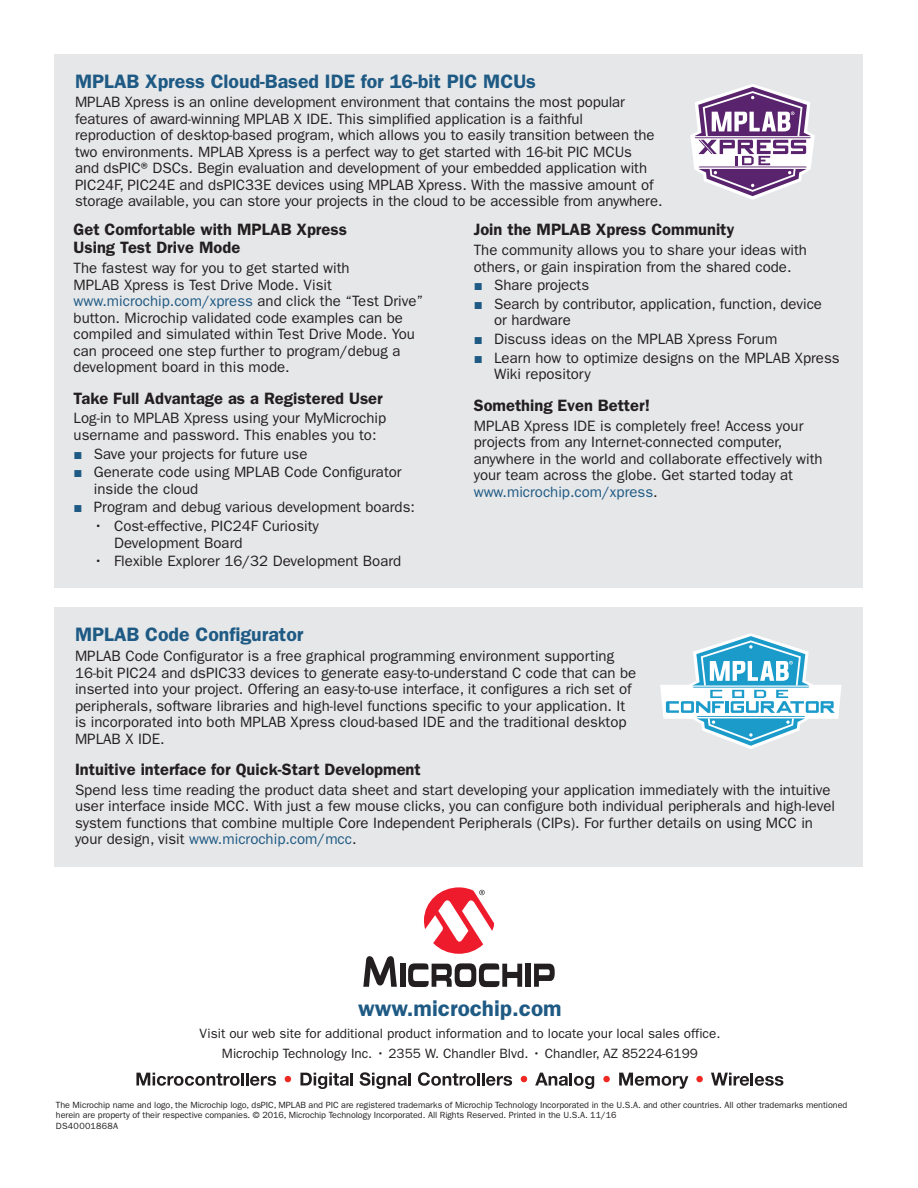
<style>
.page{position:relative;width:918px;height:1188px;background:#fff}
.page>*{position:absolute;margin:0;border:0;box-sizing:border-box;transform-origin:0 0}
.t1{font:600 22.5px "ITC Franklin Gothic Std";color:#1e5a84}
.t2{font:600 19.5px "ITC Franklin Gothic Std";color:#1e5a84}
.t3{font:600 16.5px/18px "ITC Franklin Gothic Std";color:#231f20}
.t4{font:15px/16.5px "ITC Franklin Gothic Std";color:#231f20}
.t5{font:13.5px/20.7px "ITC Franklin Gothic Std";color:#231f20;text-align:center}
.t6{font:9px/10.5px "ITC Franklin Gothic Std";letter-spacing:-.005em;color:#231f20}
.s1{color:#1e5a84}
.s2{font-family:"Arial";color:#1e5a84}
</style>
<div class="page">
<svg style="left:136px;top:1073px;width:140px;height:13px"></svg>
<svg style="left:285px;top:1076px;width:6px;height:6px"></svg>
<svg style="left:300px;top:1073px;width:53px;height:16px"></svg>
<svg style="left:360px;top:1072px;width:51px;height:17px"></svg>
<svg style="left:418px;top:1072px;width:94px;height:14px"></svg>
<svg style="left:521px;top:1076px;width:6px;height:6px"></svg>
<svg style="left:535px;top:1073px;width:59px;height:16px"></svg>
<svg style="left:603px;top:1076px;width:7px;height:6px"></svg>
<svg style="left:619px;top:1073px;width:69px;height:16px"></svg>
<svg style="left:696px;top:1076px;width:7px;height:6px"></svg>
<svg style="left:711px;top:1073px;width:72px;height:13px"></svg>
<svg style="left:363px;top:956px;width:34px;height:31px"></svg>
<div style="left:400px;top:964px;width:5px;height:23px;background:#231f20"></div>
<div style="left:526px;top:964px;width:5px;height:23px;background:#231f20"></div>
<svg style="left:534px;top:964px;width:21px;height:23px"></svg>
<svg style="left:408px;top:963px;width:114px;height:24px"></svg>
<svg style="left:424px;top:887px;width:70px;height:67px"></svg>
<div style="left:55px;top:54px;width:808px;height:534px;background:#e6e7e9"></div>
<svg style="left:690px;top:84px;width:125px;height:116px"></svg>
<div style="left:55px;top:608px;width:808px;height:259px;background:#e6e7e9"></div>
<svg style="left:660px;top:633px;width:182px;height:116px"></svg>
<h2 class="t2" style="left:75px;top:69px;width:462px">MPLAB Xpress Cloud-Based IDE for 16-bit PIC MCUs</h2>
<p class="t4" style="left:75px;top:94px;width:589px">MPLAB Xpress is an online development environment that contains the most popular features of award-winning MPLAB X IDE. This simplified application is a faithful reproduction of desktop-based program, which allows you to easily transition between the two environments. MPLAB Xpress is a perfect way to get started with 16-bit PIC MCUs<br>and dsPIC® DSCs. Begin evaluation and development of your embedded application with PIC24F, PIC24E and dsPIC33E devices using MPLAB Xpress. With the massive amount of storage available, you can store your projects in the cloud to be accessible from anywhere.</p>
<p class="t3" style="left:74px;top:221px;width:275px">Get Comfortable with MPLAB Xpress<br>Using Test Drive Mode</p>
<p class="t4" style="left:74px;top:260px;width:351px">The fastest way for you to get started with<br>MPLAB Xpress is Test Drive Mode. Visit <span class="s1">www.microchip.com/xpress</span> and click the “Test Drive” button. Microchip validated code examples can be compiled and simulated within Test Drive Mode. You can proceed one step further to program/debug a development board in this mode.</p>
<p class="t3" style="left:74px;top:389px;width:311px">Take Full Advantage as a Registered User</p>
<p class="t4" style="left:74px;top:410px;width:314px">Log-in to MPLAB Xpress using your MyMicrochip username and password. This enables you to:</p>
<p class="t4" style="left:74px;top:445px;width:235px"><span class="s2">■</span><span class="s1">■</span> Save your projects for future use</p>
<p class="t4" style="left:94px;top:464px;width:309px;text-indent:-20px"><span class="s2">■</span><span class="s1">■</span> Generate code using MPLAB Code Configurator inside the cloud</p>
<p class="t4" style="left:74px;top:499px;width:343px"><span class="s2">■</span><span class="s1">■</span> Program and debug various development boards:</p>
<p class="t4" style="left:114px;top:518px;width:206px;text-indent:-20px">• Cost-effective, PIC24F Curiosity<br>Development Board</p>
<p class="t4" style="left:94px;top:553px;width:309px">• Flexible Explorer 16/32 Development Board</p>
<p class="t3" style="left:474px;top:221px;width:262px">Join the MPLAB Xpress Community</p>
<p class="t4" style="left:474px;top:242px;width:335px">The community allows you to share your ideas with others, or gain inspiration from the shared code.</p>
<p class="t4" style="left:474px;top:277px;width:117px"><span class="s2">■</span><span class="s1">■</span> Share projects</p>
<p class="t4" style="left:494px;top:296px;width:329px;text-indent:-20px"><span class="s2">■</span><span class="s1">■</span> Search by contributor, application, function, device or hardware</p>
<p class="t4" style="left:474px;top:331px;width:305px"><span class="s2">■</span><span class="s1">■</span> Discuss ideas on the MPLAB Xpress Forum</p>
<p class="t4" style="left:494px;top:350px;width:347px;text-indent:-20px"><span class="s2">■</span><span class="s1">■</span> Learn how to optimize designs on the MPLAB Xpress<br>Wiki repository</p>
<p class="t3" style="left:474px;top:396px;width:178px">Something Even Better!</p>
<p class="t4" style="left:474px;top:417px;width:350px">MPLAB Xpress IDE is completely free! Access your projects from any Internet-connected computer, anywhere in the world and collaborate effectively with your team across the globe. Get started today at <span class="s1">www.microchip.com/xpress</span>.</p>
<h2 class="t2" style="left:75px;top:623px;width:230px">MPLAB Code Configurator</h2>
<p class="t4" style="left:75px;top:648px;width:563px">MPLAB Code Configurator is a free graphical programming environment supporting 16-bit PIC24 and dsPIC33 devices to generate easy-to-understand C code that can be inserted into your project. Offering an easy-to-use interface, it configures a rich set of peripherals, software libraries and high-level functions specific to your application. It is incorporated into both MPLAB Xpress cloud-based IDE and the traditional desktop MPLAB X IDE.</p>
<p class="t3" style="left:75px;top:760px;width:347px">Intuitive interface for Quick-Start Development</p>
<p class="t4" style="left:75px;top:782px;width:762px">Spend less time reading the product data sheet and start developing your application immediately with the intuitive user interface inside MCC. With just a few mouse clicks, you can configure both individual peripherals and high-level system functions that combine multiple Core Independent Peripherals (CIPs). For further details on using MCC in your design, visit <span class="s1">www.microchip.com/mcc</span>.</p>
<h1 class="t1" style="left:358px;top:995px;width:205px">www.microchip.com</h1>
<p class="t5" style="left:200px;top:1023px;width:522px">Visit our web site for additional product information and to locate your local sales office.<br>Microchip Technology Inc. • 2355 W. Chandler Blvd. • Chandler, AZ 85224-6199</p>
<p class="t6" style="left:56px;top:1099px;width:793px">The Microchip name and logo, the Microchip logo, dsPIC, MPLAB and PIC are registered trademarks of Microchip Technology Incorporated in the U.S.A. and other countries. All other trademarks mentioned herein are property of their respective companies. © 2016, Microchip Technology Incorporated. All Rights Reserved. Printed in the U.S.A. 11/16<br>DS40001868A</p>
</div>
